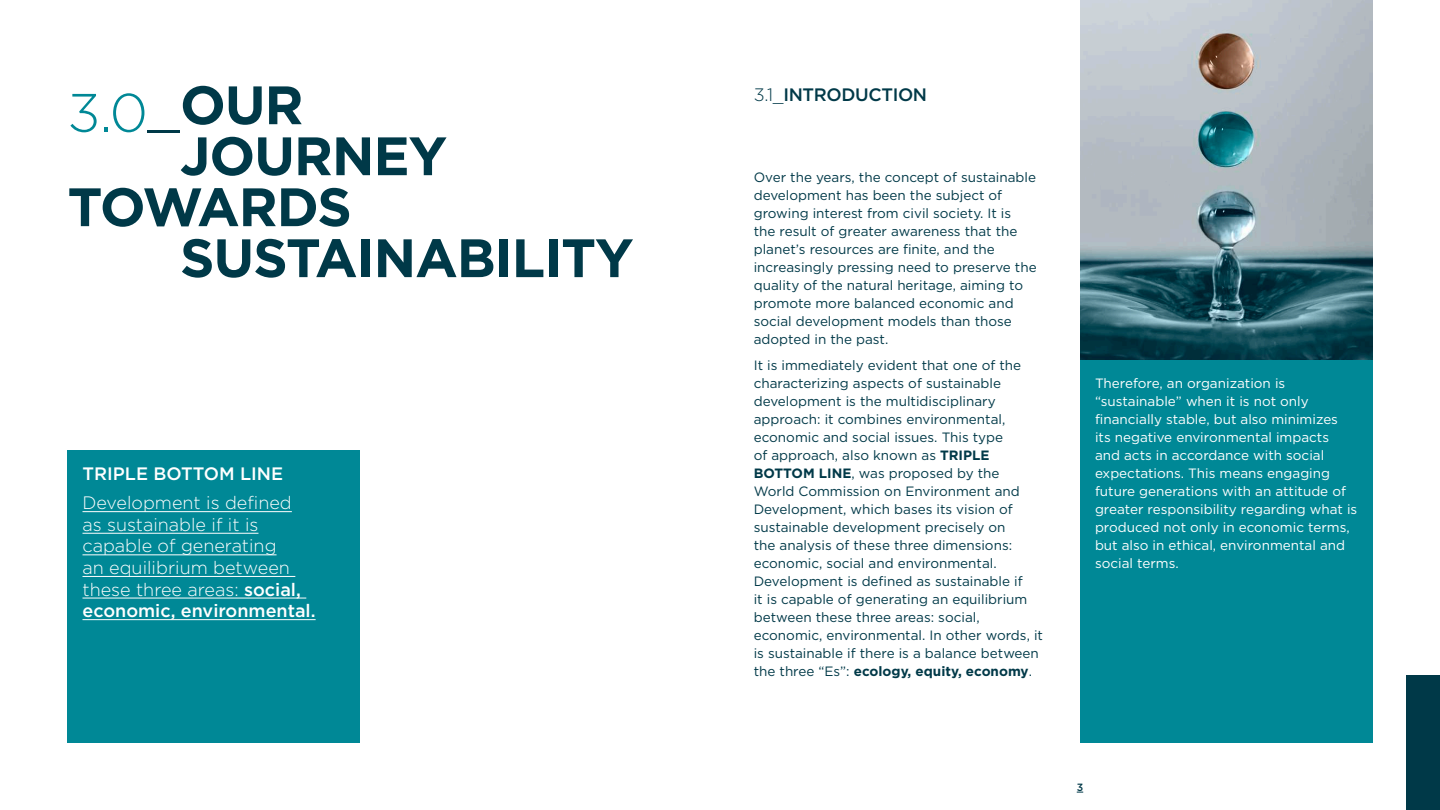
<style>
.page{position:relative;width:1440px;height:810px;background:#fff}
.page>*{position:absolute;margin:0;border:0;box-sizing:border-box;transform-origin:0 0}
.t1{font:700 54px/43.5px "Gotham HTF";letter-spacing:-.02em;color:#003948}
.t2{font:300 18px/21.6px "Gotham HTF";color:#fff}
.t3{font:500 18px "Gotham HTF";letter-spacing:-.02em;color:#003948}
.t4{font:500 18px "Gotham HTF";color:#fff}
.t5{font:13.5px/18px "Gotham HTF";color:#003948}
.t6{font:13.5px/18px "Gotham HTF";color:#fff}
.t7{font:500 10.5px "Gotham HTF";color:#003948}
.s1{font-weight:300;color:#008896}
.s2{font-weight:300}
.s3{font-weight:500}
.s4{font-weight:700}
</style>
<div class="page">
<div style="left:1080px;top:360px;width:292px;height:382px;background:#008896"></div>
<div style="left:68px;top:450px;width:292px;height:292px;background:#008896"></div>
<img style="left:1080px;top:0;width:292px;height:360px">
<hr style="left:82px;top:511px;width:210px;height:1px;background:#fff">
<hr style="left:82px;top:533px;width:176px;height:1px;background:#fff">
<hr style="left:82px;top:555px;width:195px;height:1px;background:#fff">
<hr style="left:82px;top:576px;width:213px;height:1px;background:#fff">
<hr style="left:82px;top:598px;width:224px;height:1px;background:#fff">
<hr style="left:82px;top:619px;width:234px;height:1px;background:#fff">
<div style="left:1406px;top:675px;width:34px;height:67px;background:#003948"></div>
<div style="left:1406px;top:742px;width:34px;height:68px;background:#003948"></div>
<h1 class="t1" style="left:180px;top:90px;width:269px;text-indent:-112px"><span class="s1">3.0</span><span class="s2">_</span>OUR<br>JOURNEY</h1>
<h1 class="t1" style="left:180px;top:180px;width:455px;line-height:51px;text-indent:-112px">TOWARDS<br>SUSTAINABILITY</h1>
<h2 class="t4" style="left:82px;top:464px;width:202px">TRIPLE BOTTOM LINE</h2>
<h2 class="t2" style="left:82px;top:492px;width:235px">Development is defined as sustainable if it is capable of generating<br>an equilibrium between these three areas: <span class="s3">social, economic, environmental.</span></h2>
<h2 class="t3" style="left:754px;top:85px;width:175px"><span class="s2">3.1_</span>INTRODUCTION</h2>
<p class="t5" style="left:754px;top:168px;width:284px">Over the years, the concept of sustainable development has been the subject of growing interest from civil society. It is<br>the result of greater awareness that the planet’s resources are finite, and the increasingly pressing need to preserve the quality of the natural heritage, aiming to promote more balanced economic and social development models than those adopted in the past.</p>
<p class="t5" style="left:754px;top:356px;width:291px">It is immediately evident that one of the characterizing aspects of sustainable development is the multidisciplinary approach: it combines environmental, economic and social issues. This type<br>of approach, also known as <span class="s4">TRIPLE BOTTOM LINE</span>, was proposed by the World Commission on Environment and Development, which bases its vision of sustainable development precisely on<br>the analysis of these three dimensions: economic, social and environmental.<br>Development is defined as sustainable if<br>it is capable of generating an equilibrium between these three areas: social, economic, environmental. In other words, it is sustainable if there is a balance between the three “Es”: <span class="s4">ecology, equity, economy</span>.</p>
<p class="t6" style="left:1095px;top:374px;width:264px">Therefore, an organization is “sustainable” when it is not only financially stable, but also minimizes<br>its negative environmental impacts and acts in accordance with social expectations. This means engaging future generations with an attitude of greater responsibility regarding what is produced not only in economic terms, but also in ethical, environmental and social terms.</p>
<p class="t7" style="left:1077px;top:781px;width:8px">3</p>
</div>
